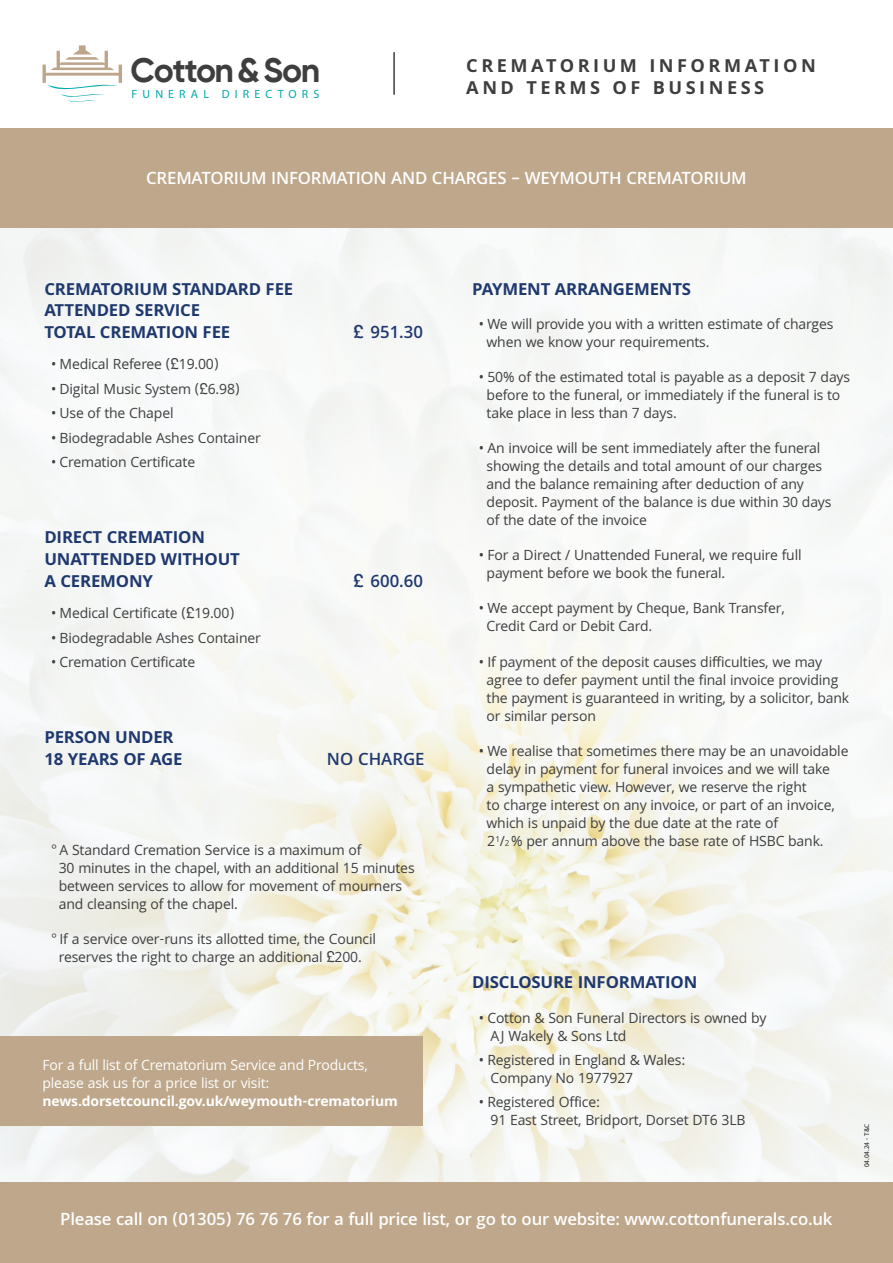
<style>
.page{position:relative;width:893px;height:1263px;background:#fff}
.page>*{position:absolute;margin:0;border:0;box-sizing:border-box;transform-origin:0 0}
.t1{font:700 33.75px "Gilroy";letter-spacing:-.04em;color:#3e3e3f}
.t2{font:700 19.5px/22.5px "Khula";letter-spacing:.18em;color:#3e3e3f}
.t3{font:700 18px/21.6px "Khula";letter-spacing:-.01em;color:#1f396f}
.t4{font:600 18px "Khula";letter-spacing:-.01em;color:#fff}
.t5{font:600 18px "Khula";color:#1f396f}
.t6{font:15px/18px "Khula";letter-spacing:-.01em;color:#3e3e3f}
.t7{font:15px/18px "Khula";letter-spacing:-.01em;color:#fff}
.t8{font:700 15px "Khula";letter-spacing:-.01em;color:#fff}
.t9{font:12px "Myriad Pro";letter-spacing:.43em;color:#00aaad}
.t10{font:600 7.05px "Khula";color:#3e3e3f}
.s1{font-family:"Helvetica Neue"}
.s2{font-family:"Helvetica Neue";font-weight:500}
.s3{font-size:8.7px}
</style>
<div class="page">
<img style="left:0;top:227px;width:893px;height:955px">
<div style="left:0;top:1182px;width:893px;height:81px;background:#bea78a"></div>
<div style="left:0;top:128px;width:893px;height:99px;background:#bea78a"></div>
<div style="left:0;top:1036px;width:422px;height:90px;background:#bea78a"></div>
<svg style="left:43px;top:45px;width:79px;height:57px"></svg>
<hr style="left:393px;top:52px;width:2px;height:43px;background:#3e3e3f">
<h1 class="t1" style="left:131px;top:49px;width:191px">Cotton&amp;Son</h1>
<p class="t9" style="left:132px;top:86px;width:189px">FUNERAL DIRECTORS</p>
<h2 class="t2" style="left:466px;top:54px;width:351px">CREMATORIUM INFORMATION<br>AND TERMS OF BUSINESS</h2>
<p class="t4" style="left:146px;top:168px;width:602px">CREMATORIUM INFORMATION AND CHARGES – WEYMOUTH CREMATORIUM</p>
<p class="t3" style="left:44px;top:278px;width:250px">CREMATORIUM STANDARD FEE<br>ATTENDED SERVICE<br>TOTAL CREMATION FEE</p>
<p class="t6" style="left:51px;top:355px;width:169px">• Medical Referee (<span class="s1">£</span>19.00)</p>
<p class="t6" style="left:51px;top:380px;width:190px">• Digital Music System (<span class="s1">£</span>6.98)</p>
<p class="t6" style="left:51px;top:404px;width:124px">• Use of the Chapel</p>
<p class="t6" style="left:51px;top:428px;width:211px">• Biodegradable Ashes Container</p>
<p class="t6" style="left:51px;top:453px;width:146px">• Cremation Certificate</p>
<p class="t3" style="left:44px;top:526px;width:197px">DIRECT CREMATION<br>UNATTENDED WITHOUT<br>A CEREMONY</p>
<p class="t6" style="left:51px;top:604px;width:185px">• Medical Certificate (<span class="s1">£</span>19.00)</p>
<p class="t6" style="left:51px;top:628px;width:211px">• Biodegradable Ashes Container</p>
<p class="t6" style="left:51px;top:653px;width:146px">• Cremation Certificate</p>
<p class="t3" style="left:44px;top:726px;width:140px">PERSON UNDER<br>18 YEARS OF AGE</p>
<p class="t5" style="left:353px;top:321px;width:71px"><span class="s2">£</span> 951.30</p>
<p class="t5" style="left:353px;top:570px;width:71px"><span class="s2">£</span> 600.60</p>
<p class="t5" style="left:327px;top:748px;width:99px">NO CHARGE</p>
<p class="t6" style="left:59px;top:841px;width:357px;text-indent:-8px"><span class="s1">°</span> A Standard Cremation Service is a maximum of<br>30 minutes in the chapel, with an additional 15 minutes between services to allow for movement of mourners and cleansing of the chapel.</p>
<p class="t6" style="left:51px;top:930px;width:326px;text-align:center"><span class="s1">°</span> If a service over-runs its allotted time, the Council reserves the right to charge an additional <span class="s1">£</span>200.</p>
<p class="t7" style="left:43px;top:1055px;width:327px">For a full list of Crematorium Service and Products, please ask us for a price list or visit:</p>
<p class="t8" style="left:43px;top:1092px;width:357px">news.dorsetcouncil.gov.uk/weymouth-crematorium</p>
<p class="t3" style="left:472px;top:278px;width:220px">PAYMENT ARRANGEMENTS</p>
<p class="t6" style="left:487px;top:315px;width:348px;text-indent:-8px">• We will provide you with a written estimate of charges when we know your requirements.</p>
<p class="t6" style="left:487px;top:368px;width:365px;text-indent:-8px">• 50% of the estimated total is payable as a deposit 7 days before to the funeral, or immediately if the funeral is to take place in less than 7 days.</p>
<p class="t6" style="left:487px;top:439px;width:346px;text-indent:-8px">• An invoice will be sent immediately after the funeral showing the details and total amount of our charges and the balance remaining after deduction of any deposit. Payment of the balance is due within 30 days of the date of the invoice</p>
<p class="t6" style="left:487px;top:546px;width:316px;text-indent:-8px">• For a Direct / Unattended Funeral, we require full payment before we book the funeral.</p>
<p class="t6" style="left:487px;top:599px;width:300px;text-indent:-8px">• We accept payment by Cheque, Bank Transfer,<br>Credit Card or Debit Card.</p>
<p class="t6" style="left:487px;top:652px;width:364px;text-indent:-8px">• If payment of the deposit causes difficulties, we may agree to defer payment until the final invoice providing the payment is guaranteed in writing, by a solicitor, bank or similar person</p>
<p class="t6" style="left:487px;top:741px;width:363px;text-indent:-8px">• We realise that sometimes there may be an unavoidable delay in payment for funeral invoices and we will take<br>a sympathetic view. However, we reserve the right<br>to charge interest on any invoice, or part of an invoice, which is unpaid by the due date at the rate of<br>2<sup>1</sup>/<span class="s3">2</span> % per annum above the base rate of HSBC bank.</p>
<p class="t3" style="left:472px;top:971px;width:227px">DISCLOSURE INFORMATION</p>
<p class="t6" style="left:490px;top:1008px;width:277px;text-indent:-12px">• Cotton &amp; Son Funeral Directors is owned by<br>AJ Wakely &amp; Sons Ltd</p>
<p class="t6" style="left:490px;top:1051px;width:196px;text-indent:-12px">• Registered in England &amp; Wales:<br>Company No 1977927</p>
<p class="t6" style="left:490px;top:1093px;width:257px;text-indent:-12px">• Registered Office:<br>91 East Street, Bridport, Dorset DT6 3LB</p>
<p class="t10" style="left:862px;top:1167px;width:45px;rotate:-90deg">04.04.24 - T&amp;C</p>
<p class="t4" style="left:60px;top:1208px;width:774px">Please call on (01305) 76 76 76 for a full price list, or go to our website: www.cottonfunerals.co.uk</p>
</div>
